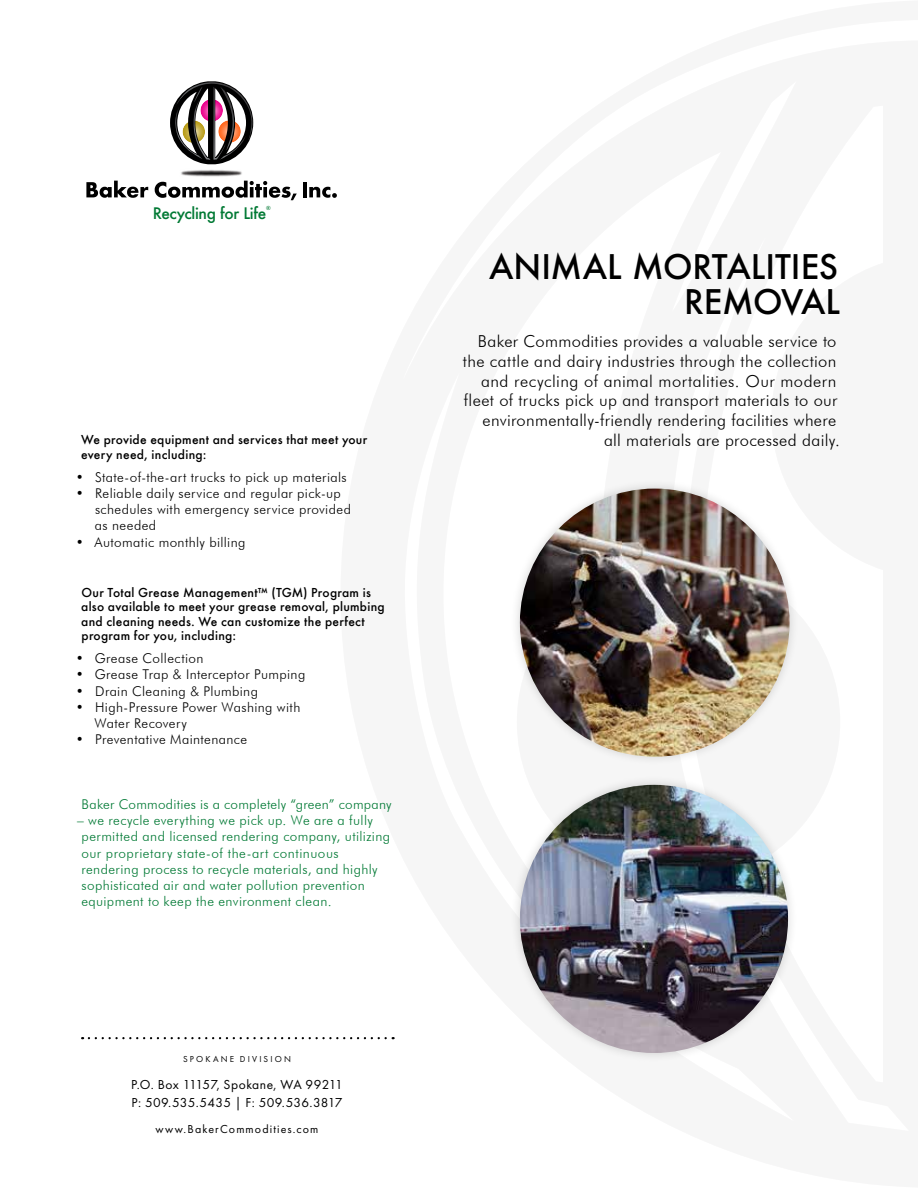
<style>
.page{position:relative;width:918px;height:1188px;background:#fff}
.page>*{position:absolute;margin:0;border:0;box-sizing:border-box;transform-origin:0 0}
.t1{font:500 33px/34.5px "Futura";letter-spacing:-.005em;color:#000;text-align:right}
.t2{font:300 16.5px/19.8px "Futura BT";letter-spacing:.02em;color:#000;text-align:right}
.t3{font:500 15.45px "Futura";letter-spacing:-.02em;color:#007934}
.t4{font:300 13.5px/16.2px "Futura BT";letter-spacing:.03em;color:#007934}
.t5{font:300 13.5px/16.2px "Futura BT";letter-spacing:.03em;color:#000}
.t6{font:13.5px/18px "Futura PT";letter-spacing:.02em;color:#000}
.t7{font:500 12px/14.4px "Futura";letter-spacing:.02em;color:#000}
.t8{font:12px "Futura PT";letter-spacing:.09em;color:#000}
.t9{font:9px "Futura PT";letter-spacing:.24em;color:#000}
.t10{font:500 5.4px "Futura";color:#007934}
</style>
<div class="page">
<img style="left:181px;top:170px;width:67px;height:11px">
<svg style="left:170px;top:81px;width:84px;height:84px"></svg>
<svg style="left:86px;top:181px;width:62px;height:17px"></svg>
<svg style="left:155px;top:181px;width:142px;height:19px"></svg>
<hr style="left:303px;top:182px;width:4px;height:15px;background:#000">
<svg style="left:309px;top:187px;width:28px;height:11px"></svg>
<svg style="left:89px;top:1037px;width:305px;height:2px"></svg>
<div style="left:510px;top:775px;width:287px;height:287px;background:#000;opacity:.15"></div>
<img style="left:520px;top:785px;width:268px;height:268px;border-radius:134px">
<div style="left:510px;top:479px;width:289px;height:287px;background:#fafafa"></div>
<img style="left:520px;top:489px;width:270px;height:268px">
<p class="t3" style="left:153px;top:202px;width:115px">Recycling for Life</p>
<p class="t10" style="left:266px;top:205px;width:6px">®</p>
<h1 class="t1" style="left:489px;top:249px;width:353px">ANIMAL MORTALITIES<br>REMOVAL</h1>
<p class="t2" style="left:463px;top:331px;width:376px">Baker Commodities provides a valuable service to the cattle and dairy industries through the collection and recycling of animal mortalities. Our modern fleet of trucks pick up and transport materials to our environmentally-friendly rendering facilities where</p>
<p class="t7" style="left:81px;top:433px;width:288px">We provide equipment and services that meet your</p>
<p class="t2" style="left:604px;top:430px;width:237px">all materials are processed daily.</p>
<p class="t7" style="left:81px;top:447px;width:127px">every need, including:</p>
<p class="t5" style="left:76px;top:469px;width:272px">• State-of-the-art trucks to pick up materials</p>
<p class="t5" style="left:95px;top:485px;width:258px;text-indent:-19px">• Reliable daily service and regular pick-up schedules with emergency service provided as needed</p>
<p class="t5" style="left:76px;top:534px;width:171px">• Automatic monthly billing</p>
<p class="t7" style="left:81px;top:585px;width:305px">Our Total Grease Management™ (TGM) Program is also available to meet your grease removal, plumbing and cleaning needs. We can customize the perfect program for you, including:</p>
<p class="t5" style="left:76px;top:650px;width:129px">• Grease Collection</p>
<p class="t5" style="left:76px;top:666px;width:231px">• Grease Trap &amp; Interceptor Pumping</p>
<p class="t5" style="left:76px;top:683px;width:184px">• Drain Cleaning &amp; Plumbing</p>
<p class="t5" style="left:95px;top:699px;width:207px;text-indent:-19px">• High-Pressure Power Washing with<br>Water Recovery</p>
<p class="t5" style="left:76px;top:731px;width:173px">• Preventative Maintenance</p>
<p class="t4" style="left:82px;top:796px;width:312px">Baker Commodities is a completely “green” company</p>
<p class="t4" style="left:81px;top:812px;width:310px;text-indent:-4px">– we recycle everything we pick up. We are a fully permitted and licensed rendering company, utilizing our proprietary state-of the-art continuous rendering process to recycle materials, and highly sophisticated air and water pollution prevention equipment to keep the environment clean.</p>
<p class="t9" style="left:183px;top:1054px;width:109px">SPOKANE DIVISION</p>
<p class="t6" style="left:131px;top:1076px;width:213px">P.O. Box 11157, Spokane, WA 99211<br>P: 509.535.5435 | F: 509.536.3817</p>
<p class="t8" style="left:156px;top:1122px;width:164px">www.BakerCommodities.com</p>
</div>
